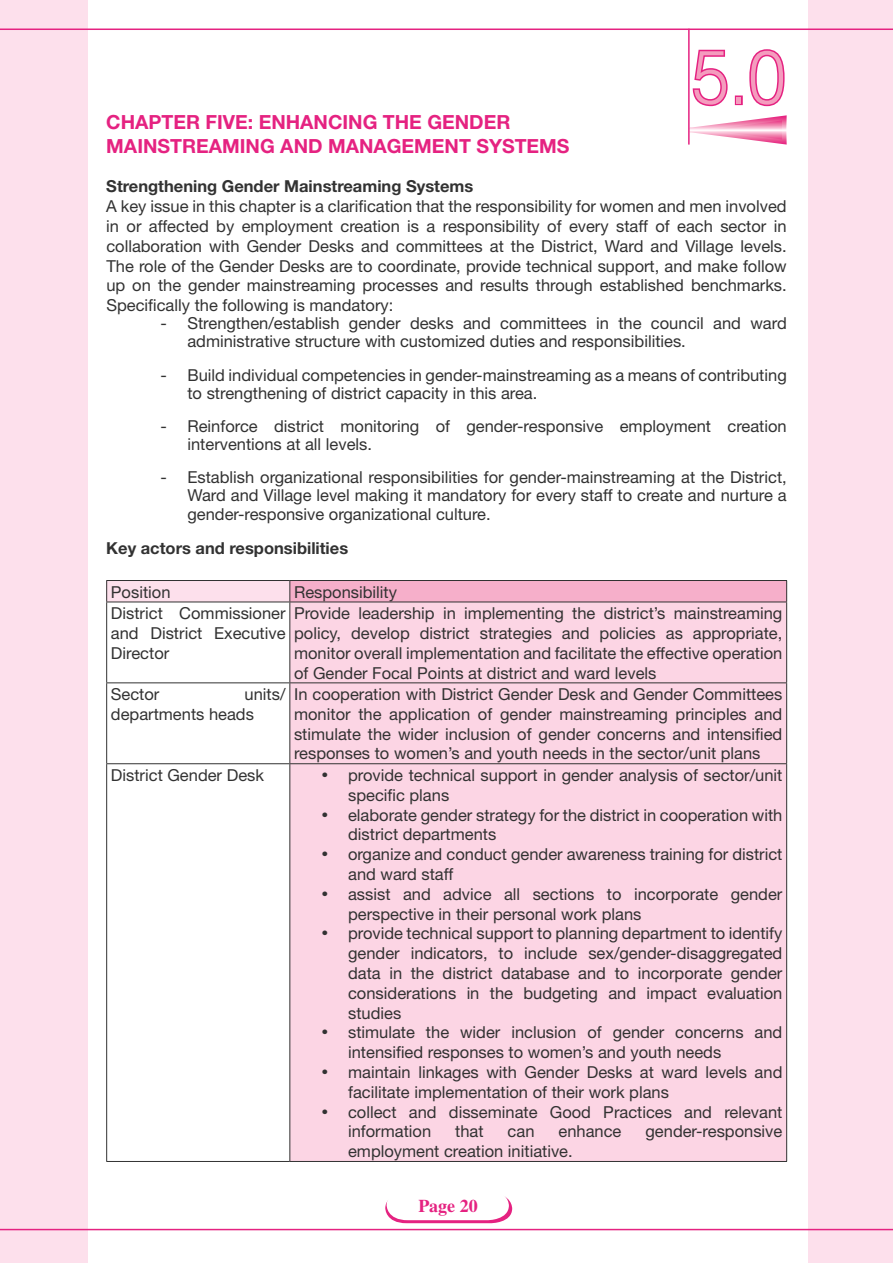
<style>
.page{position:relative;width:893px;height:1263px;background:#fff}
.page>*{position:absolute;margin:0;border:0;box-sizing:border-box;transform-origin:0 0}
.t1{font:300 75px "Helvetica";color:#f49cbe;scale:.9 1}
.t2{font:700 19.5px/23.4px "Helvetica Neue";color:#e52281}
.t3{font:700 18px "Times";color:#e52281}
.t4{font:16.5px/19.8px "Helvetica Neue";color:#323232}
.t5{font:700 16.5px "Helvetica Neue";color:#323232}
</style>
<div class="page">
<div style="left:808px;top:0;width:85px;height:1263px;background:#fde0ec"></div>
<div style="left:0;top:0;width:88px;height:1263px;background:#fde0ec"></div>
<hr style="left:0;top:29px;width:893px;height:1px;background:#e52281">
<hr style="left:0;top:1229px;width:893px;height:1px;background:#e52281">
<svg style="left:385px;top:1196px;width:127px;height:27px"></svg>
<div style="left:107px;top:580px;width:183px;height:22px;background:#fde0ec"></div>
<div style="left:290px;top:580px;width:497px;height:22px;background:#f6afca"></div>
<div style="left:290px;top:603px;width:496px;height:558px;background:#fcd5e4"></div>
<hr style="left:106px;top:580px;width:184px;height:1px;background:#323232">
<svg style="left:106px;top:581px;width:1px;height:21px"></svg>
<hr style="left:290px;top:580px;width:497px;height:1px;background:#323232">
<svg style="left:289px;top:581px;width:1px;height:21px"></svg>
<svg style="left:786px;top:581px;width:1px;height:21px"></svg>
<hr style="left:106px;top:602px;width:184px;height:1px;background:#323232">
<hr style="left:106px;top:602px;width:1px;height:80px;background:#323232">
<hr style="left:289px;top:602px;width:1px;height:80px;background:#323232">
<hr style="left:786px;top:602px;width:1px;height:80px;background:#323232">
<hr style="left:106px;top:682px;width:184px;height:1px;background:#323232">
<hr style="left:106px;top:683px;width:1px;height:80px;background:#323232">
<hr style="left:290px;top:682px;width:497px;height:1px;background:#323232">
<hr style="left:289px;top:683px;width:1px;height:80px;background:#323232">
<hr style="left:786px;top:683px;width:1px;height:80px;background:#323232">
<hr style="left:106px;top:763px;width:184px;height:1px;background:#323232">
<hr style="left:106px;top:764px;width:1px;height:397px;background:#323232">
<hr style="left:290px;top:763px;width:497px;height:1px;background:#323232">
<hr style="left:289px;top:764px;width:1px;height:397px;background:#323232">
<hr style="left:786px;top:764px;width:1px;height:397px;background:#323232">
<hr style="left:106px;top:1161px;width:184px;height:1px;background:#323232">
<hr style="left:290px;top:1161px;width:497px;height:1px;background:#323232">
<hr style="left:290px;top:602px;width:497px;height:1px;background:#323232">
<svg style="left:690px;top:49px;width:97px;height:96px"></svg>
<hr style="left:688px;top:29px;width:2px;height:116px;background:#e52281">
<h1 class="t1" style="left:692px;top:30px;width:106px">5.0</h1>
<p class="t2" style="left:106px;top:110px;width:465px">CHAPTER FIVE: ENHANCING THE GENDER<br>MAINSTREAMING AND MANAGEMENT SYSTEMS</p>
<p class="t5" style="left:106px;top:176px;width:368px">Strengthening Gender Mainstreaming Systems</p>
<p class="t4" style="left:106px;top:196px;width:682px;text-align:justify">A key issue in this chapter is a clarification that the responsibility for women and men involved in or affected by employment creation is a responsibility of every staff of each sector in collaboration with Gender Desks and committees at the District, Ward and Village levels.<br>The role of the Gender Desks are to coordinate, provide technical support, and make follow up on the gender mainstreaming processes and results through established benchmarks.<br>Specifically the following is mandatory:</p>
<p class="t4" style="left:187px;top:314px;width:601px;line-height:18.1px;text-indent:-27px">- Strengthen/establish gender desks and committees in the council and ward administrative structure with customized duties and responsibilities.</p>
<p class="t4" style="left:187px;top:365px;width:601px;line-height:18.1px;text-indent:-27px">- Build individual competencies in gender-mainstreaming as a means of contributing to strengthening of district capacity in this area.</p>
<p class="t4" style="left:187px;top:417px;width:601px;line-height:18.1px;text-indent:-27px">- Reinforce district monitoring of gender-responsive employment creation interventions at all levels.</p>
<p class="t4" style="left:187px;top:468px;width:601px;line-height:18.1px;text-align:justify;text-indent:-27px">- Establish organizational responsibilities for gender-mainstreaming at the District, Ward and Village level making it mandatory for every staff to create and nurture a gender-responsive organizational culture.</p>
<p class="t5" style="left:106px;top:538px;width:243px">Key actors and responsibilities</p>
<p class="t4" style="left:111px;top:582px;width:61px">Position</p>
<p class="t4" style="left:294px;top:582px;width:104px">Responsibility</p>
<p class="t4" style="left:111px;top:603px;width:176px;text-align:justify">District Commissioner and District Executive Director</p>
<p class="t4" style="left:294px;top:603px;width:490px;text-align:justify">Provide leadership in implementing the district’s mainstreaming policy, develop district strategies and policies as appropriate, monitor overall implementation and facilitate the effective operation of Gender Focal Points at district and ward levels</p>
<p class="t4" style="left:111px;top:684px;width:50px">Sector</p>
<p class="t4" style="left:111px;top:684px;width:176px;text-indent:134px">units/ departments heads</p>
<p class="t4" style="left:294px;top:684px;width:490px;text-align:justify">In cooperation with District Gender Desk and Gender Committees monitor the application of gender mainstreaming principles and stimulate the wider inclusion of gender concerns and intensified responses to women’s and youth needs in the sector/unit plans</p>
<p class="t4" style="left:111px;top:765px;width:155px">District Gender Desk</p>
<p class="t4" style="left:348px;top:765px;width:436px;text-indent:-27px">• provide technical support in gender analysis of sector/unit specific plans</p>
<p class="t4" style="left:348px;top:804px;width:436px;text-indent:-27px">• elaborate gender strategy for the district in cooperation with district departments</p>
<p class="t4" style="left:348px;top:844px;width:436px;text-indent:-27px">• organize and conduct gender awareness training for district and ward staff</p>
<p class="t4" style="left:348px;top:884px;width:436px;text-indent:-27px">• assist and advice all sections to incorporate gender perspective in their personal work plans</p>
<p class="t4" style="left:348px;top:923px;width:436px;text-align:justify;text-indent:-27px">• provide technical support to planning department to identify gender indicators, to include sex/gender-disaggregated data in the district database and to incorporate gender considerations in the budgeting and impact evaluation studies</p>
<p class="t4" style="left:348px;top:1022px;width:436px;text-indent:-27px">• stimulate the wider inclusion of gender concerns and intensified responses to women’s and youth needs</p>
<p class="t4" style="left:348px;top:1062px;width:436px;text-indent:-27px">• maintain linkages with Gender Desks at ward levels and facilitate implementation of their work plans</p>
<p class="t4" style="left:348px;top:1101px;width:436px;text-indent:-27px">• collect and disseminate Good Practices and relevant information</p>
<p class="t4" style="left:455px;top:1121px;width:30px">that</p>
<p class="t4" style="left:508px;top:1121px;width:28px">can</p>
<p class="t4" style="left:558px;top:1121px;width:64px">enhance</p>
<p class="t4" style="left:645px;top:1121px;width:138px">gender-responsive</p>
<p class="t4" style="left:348px;top:1141px;width:226px">employment creation initiative.</p>
<p class="t3" style="left:418px;top:1195px;width:61px">Page 20</p>
</div>
